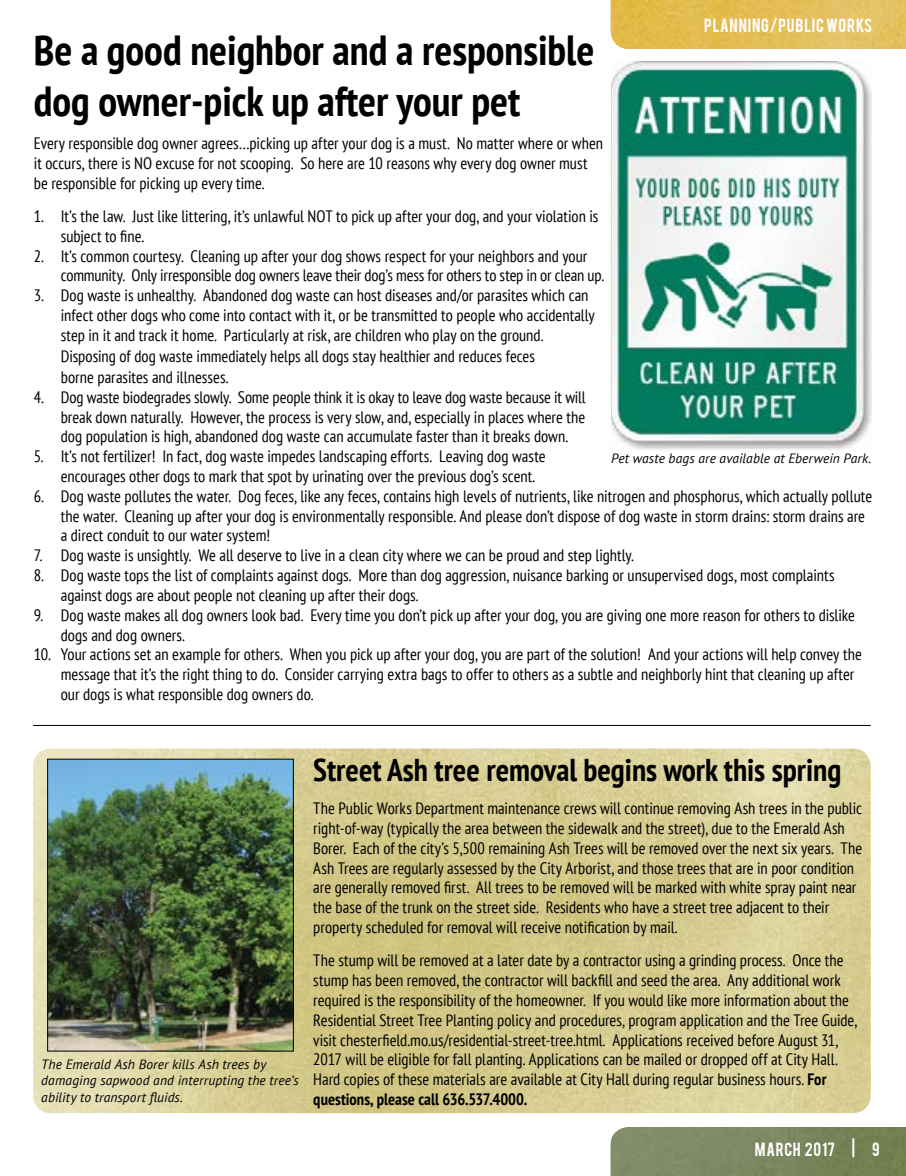
<style>
.page{position:relative;width:906px;height:1176px;background:#fff}
.page>*{position:absolute;margin:0;border:0;box-sizing:border-box;transform-origin:0 0}
.t1{font:700 condensed 42px/50.4px "PT Sans";color:#000}
.t2{font:700 condensed 31.5px "PT Sans";color:#000}
.t3{font:condensed 16.5px/19.8px "PT Sans";color:#000}
.t4{font:15px "Bebas";letter-spacing:.05em;color:#fff}
.t5{font:italic 13.5px/16.2px "PT Sans";letter-spacing:.01em;color:#000}
.s1{font-weight:700}
</style>
<div class="page">
<img style="left:610px;top:1127px;width:295px;height:48px">
<img style="left:33px;top:748px;width:837px;height:364px">
<img style="left:610px;top:0;width:295px;height:49px">
<img style="left:611px;top:62px;width:260px;height:388px">
<hr style="left:33px;top:724px;width:837px;height:1px;background:#000">
<img style="left:49px;top:760px;width:242px;height:289px">
<div style="left:47px;top:758px;width:246px;height:293px;border:1px solid #000"></div>
<p class="t4" style="left:704px;top:15px;width:169px">PLANNING/PUBLIC WORKS</p>
<h1 class="t1" style="left:34px;top:24px;width:562px">Be a good neighbor and a responsible dog owner-pick up after your pet</h1>
<p class="t3" style="left:34px;top:133px;width:570px">Every responsible dog owner agrees…picking up after your dog is a must. No matter where or when it occurs, there is NO excuse for not scooping. So here are 10 reasons why every dog owner must be responsible for picking up every time.</p>
<p class="t3" style="left:61px;top:206px;width:539px;text-indent:-27px">1. It’s the law. Just like littering, it’s unlawful NOT to pick up after your dog, and your violation is subject to fine.</p>
<p class="t3" style="left:61px;top:245px;width:544px;text-indent:-27px">2. It’s common courtesy. Cleaning up after your dog shows respect for your neighbors and your community. Only irresponsible dog owners leave their dog’s mess for others to step in or clean up.</p>
<p class="t3" style="left:61px;top:285px;width:535px;line-height:20.4px;text-indent:-27px">3. Dog waste is unhealthy. Abandoned dog waste can host diseases and/or parasites which can infect other dogs who come into contact with it, or be transmitted to people who accidentally step in it and track it home. Particularly at risk, are children who play on the ground.<br>Disposing of dog waste immediately helps all dogs stay healthier and reduces feces<br>borne parasites and illnesses.</p>
<p class="t3" style="left:61px;top:386px;width:526px;text-align:justify;text-indent:-27px">4. Dog waste biodegrades slowly. Some people think it is okay to leave dog waste because it will break down naturally. However, the process is very slow, and, especially in places where the dog population is high, abandoned dog waste can accumulate faster than it breaks down.</p>
<p class="t3" style="left:61px;top:446px;width:486px;text-indent:-27px">5. It’s not fertilizer! In fact, dog waste impedes landscaping efforts. Leaving dog waste encourages other dogs to mark that spot by urinating over the previous dog’s scent.</p>
<p class="t3" style="left:61px;top:485px;width:812px;text-indent:-27px">6. Dog waste pollutes the water. Dog feces, like any feces, contains high levels of nutrients, like nitrogen and phosphorus, which actually pollute the water. Cleaning up after your dog is environmentally responsible. And please don’t dispose of dog waste in storm drains: storm drains are a direct conduit to our water system!</p>
<p class="t3" style="left:34px;top:545px;width:601px">7. Dog waste is unsightly. We all deserve to live in a clean city where we can be proud and step lightly.</p>
<p class="t3" style="left:61px;top:565px;width:775px;text-indent:-27px">8. Dog waste tops the list of complaints against dogs. More than dog aggression, nuisance barking or unsupervised dogs, most complaints against dogs are about people not cleaning up after their dogs.</p>
<p class="t3" style="left:61px;top:604px;width:795px;text-indent:-27px">9. Dog waste makes all dog owners look bad. Every time you don’t pick up after your dog, you are giving one more reason for others to dislike dogs and dog owners.</p>
<p class="t3" style="left:61px;top:644px;width:802px;text-indent:-27px">10. Your actions set an example for others. When you pick up after your dog, you are part of the solution! And your actions will help convey the message that it’s the right thing to do. Consider carrying extra bags to offer to others as a subtle and neighborly hint that cleaning up after our dogs is what responsible dog owners do.</p>
<p class="t5" style="left:610px;top:449px;width:261px">Pet waste bags are available at Eberwein Park.</p>
<p class="t5" style="left:41px;top:1055px;width:259px">The Emerald Ash Borer kills Ash trees by damaging sapwood and interrupting the tree’s ability to transport fluids.</p>
<h2 class="t2" style="left:313px;top:748px;width:529px">Street Ash tree removal begins work this spring</h2>
<p class="t3" style="left:313px;top:797px;width:550px">The Public Works Department maintenance crews will continue removing Ash trees in the public right-of-way (typically the area between the sidewalk and the street), due to the Emerald Ash Borer. Each of the city’s 5,500 remaining Ash Trees will be removed over the next six years. The Ash Trees are regularly assessed by the City Arborist, and those trees that are in poor condition are generally removed first. All trees to be removed will be marked with white spray paint near the base of the trunk on the street side. Residents who have a street tree adjacent to their property scheduled for removal will receive notification by mail.</p>
<p class="t3" style="left:313px;top:949px;width:545px">The stump will be removed at a later date by a contractor using a grinding process. Once the stump has been removed, the contractor will backfill and seed the area. Any additional work required is the responsibility of the homeowner. If you would like more information about the Residential Street Tree Planting policy and procedures, program application and the Tree Guide, visit chesterfield.mo.us/residential-street-tree.html. Applications received before August 31, 2017 will be eligible for fall planting. Applications can be mailed or dropped off at City Hall.<br>Hard copies of these materials are available at City Hall during regular business hours. <span class="s1">For questions, please call 636.537.4000.</span></p>
<p class="t4" style="left:754px;top:1138px;width:126px">MARCH 2017 | 9</p>
</div>
